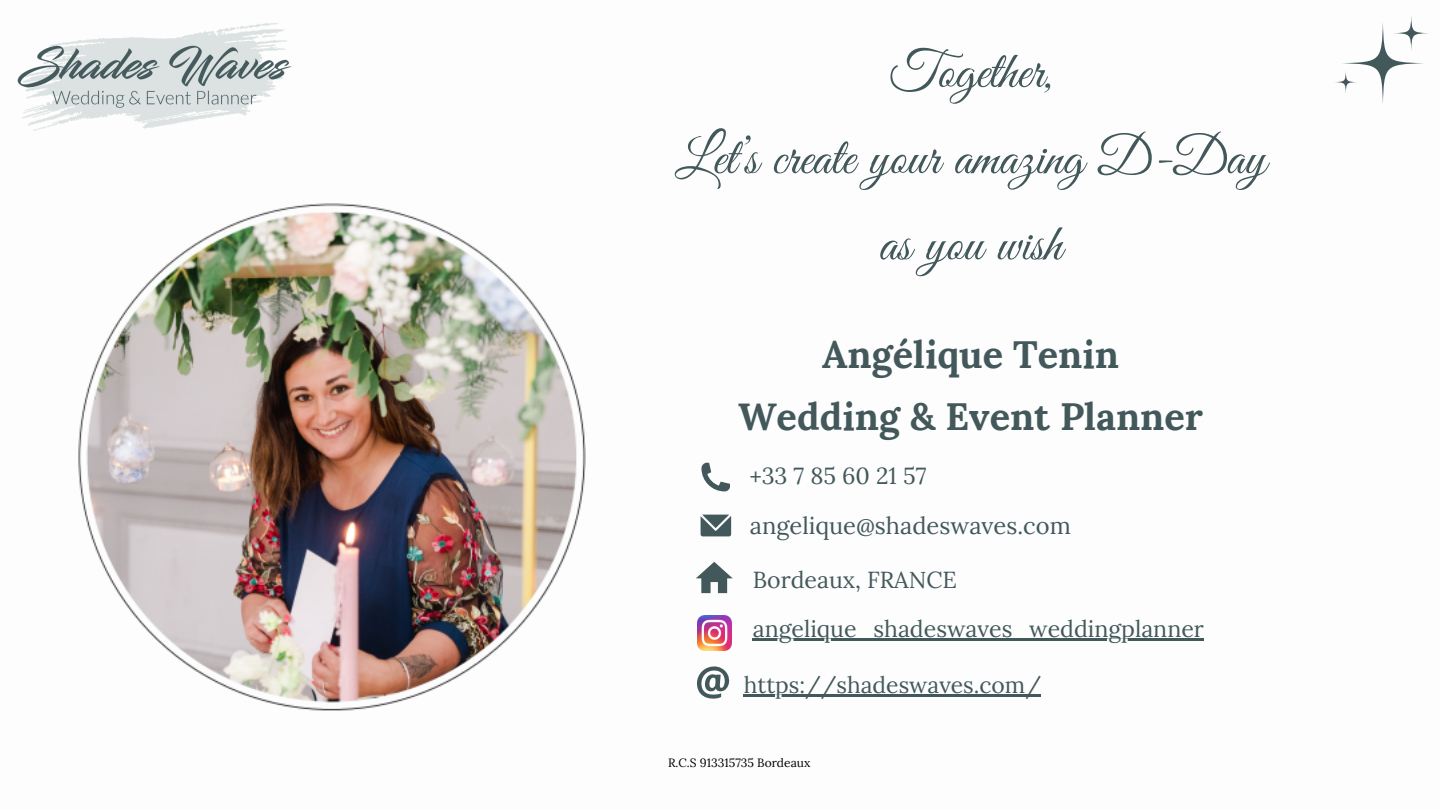
<style>
.page{position:relative;width:1440px;height:810px;background:#fff}
.page>*{position:absolute;margin:0;border:0;box-sizing:border-box;transform-origin:0 0}
.t1{font:53px/86.2px "Great Vibes";color:#43585b;text-align:center}
.t2{font:700 38px/62.2px "Lora";color:#43585b;text-align:center}
.t3{font:23.7px "Lora";color:#43585b}
.t4{font:23.2px "Lora";color:#43585b}
.t5{font:23.1px "Lora";color:#43585b}
.t6{font:22.8px "Lora";color:#43585b}
.t7{font:12px "Lora";color:#000}
</style>
<div class="page">
<svg style="left:1342px;top:22px;width:82px;height:82px"></svg>
<svg style="left:1334px;top:70px;width:24px;height:24px"></svg>
<svg style="left:1393px;top:15px;width:36px;height:36px"></svg>
<img style="left:17px;top:23px;width:275px;height:108px">
<svg style="left:701px;top:515px;width:30px;height:21px"></svg>
<svg style="left:701px;top:463px;width:29px;height:28px"></svg>
<svg style="left:696px;top:562px;width:37px;height:31px"></svg>
<svg style="left:697px;top:666px;width:33px;height:33px"></svg>
<hr style="left:744px;top:695px;width:297px;height:2px;background:#43585b">
<img style="left:697px;top:616px;width:35px;height:34px">
<hr style="left:753px;top:639px;width:451px;height:2px;background:#43585b">
<img style="left:78px;top:203px;width:508px;height:508px">
<h3 class="t1" style="left:675px;top:32px;width:593px">Together,<br>Let’s create your amazing D-Day as you wish</h3>
<h3 class="t2" style="left:738px;top:323px;width:466px">Angélique Tenin<br>Wedding &amp; Event Planner</h3>
<p class="t4" style="left:750px;top:460px;width:178px">+33 7 85 60 21 57</p>
<h1 class="t3" style="left:750px;top:510px;width:323px">angelique@shadeswaves.com</h1>
<p class="t5" style="left:753px;top:565px;width:205px">Bordeaux, FRANCE</p>
<h3 class="t5" style="left:753px;top:614px;width:453px">angelique_shadeswaves_weddingplanner</h3>
<h2 class="t6" style="left:744px;top:670px;width:299px">https://shadeswaves.com/</h2>
<p class="t7" style="left:668px;top:755px;width:144px">R.C.S 913315735 Bordeaux</p>
</div>
